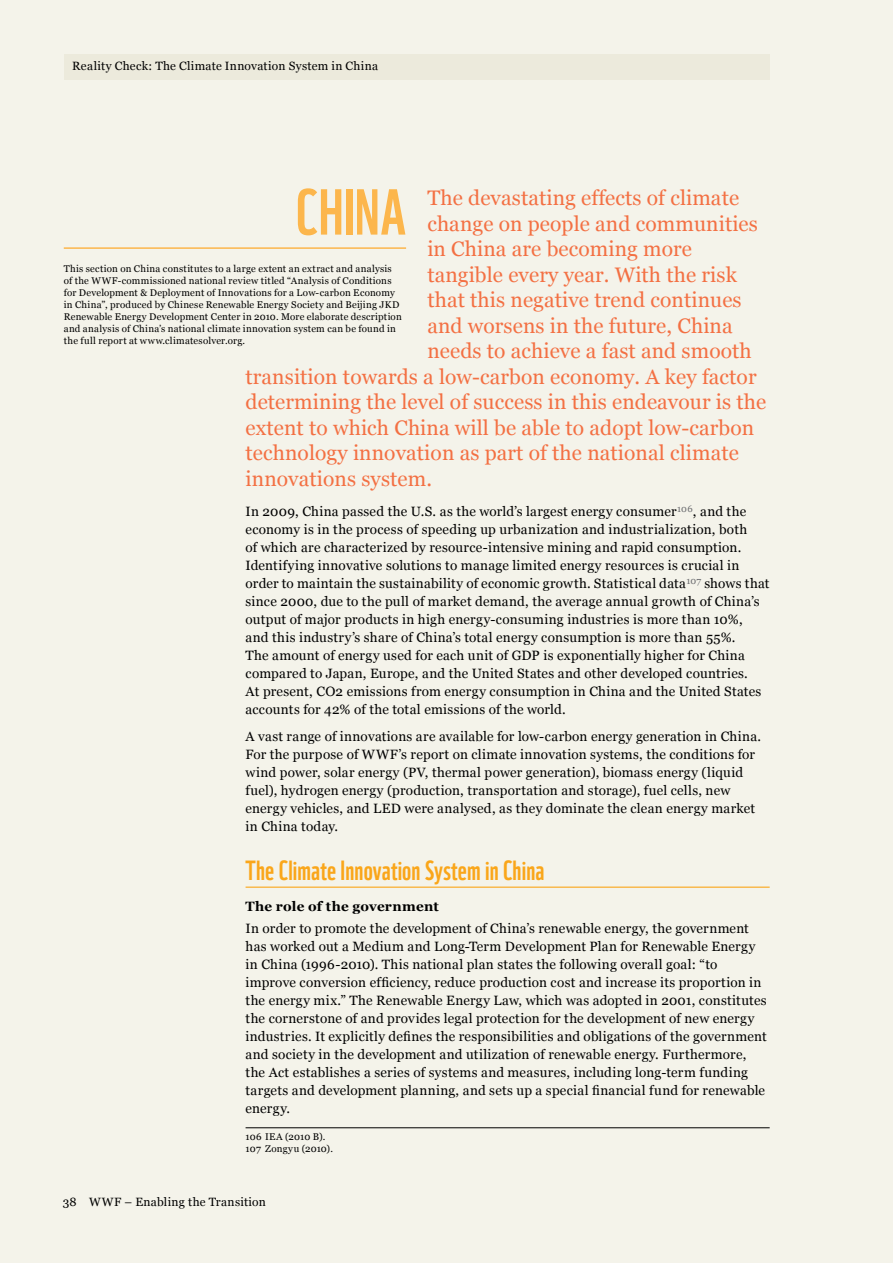
<style>
.page{position:relative;width:893px;height:1263px;background:#f4f3ea}
.page>*{position:absolute;margin:0;border:0;box-sizing:border-box;transform-origin:0 0}
.t1{font:63px "WWF";color:#fcb64c}
.t2{font:27px "WWF";letter-spacing:.005em;color:#faa61a}
.t3{font:21px "Georgia";letter-spacing:.005em;color:#f37043}
.t4{font:13.5px/18px "Georgia";letter-spacing:.02em;color:#000}
.t5{font:700 13.5px "Georgia";letter-spacing:.01em;color:#000}
.t6{font:12px "Georgia";letter-spacing:.025em;color:#000}
.t7{font:9.75px/12px "Georgia";letter-spacing:.025em;color:#000}
</style>
<div class="page">
<hr style="left:64px;top:247px;width:342px;height:2px;background:#fcb64c">
<hr style="left:246px;top:886px;width:524px;height:2px;background:#faa61a">
<hr style="left:246px;top:1127px;width:524px;height:1px;background:#000">
<div style="left:64px;top:54px;width:706px;height:26px;background:#eceadc"></div>
<p class="t6" style="left:72px;top:59px;width:307px">Reality Check: The Climate Innovation System in China</p>
<h1 class="t1" style="left:296px;top:163px;width:112px">China</h1>
<p class="t7" style="left:64px;top:263px;width:339px">This section on China constitutes to a large extent an extract and analysis of the WWF-commissioned national review titled “Analysis of Conditions for Development &amp; Deployment of Innovations for a Low-carbon Economy in China”, produced by Chinese Renewable Energy Society and Beijing JKD Renewable Energy Development Center in 2010. More elaborate description and analysis of China’s national climate innovation system can be found in the full report at www.climatesolver.org.</p>
<h3 class="t3" style="left:427px;top:185px;width:313px">The devastating effects of climate</h3>
<h3 class="t3" style="left:427px;top:211px;width:332px">change on people and communities</h3>
<h3 class="t3" style="left:427px;top:236px;width:266px">in China are becoming more</h3>
<h3 class="t3" style="left:427px;top:262px;width:311px">tangible every year. With the risk</h3>
<h3 class="t3" style="left:427px;top:287px;width:316px">that this negative trend continues</h3>
<h3 class="t3" style="left:427px;top:313px;width:307px">and worsens in the future, China</h3>
<h3 class="t3" style="left:427px;top:338px;width:326px">needs to achieve a fast and smooth</h3>
<h3 class="t3" style="left:246px;top:364px;width:513px">transition towards a low-carbon economy. A key factor</h3>
<h3 class="t3" style="left:246px;top:389px;width:522px">determining the level of success in this endeavour is the</h3>
<h3 class="t3" style="left:246px;top:415px;width:510px">extent to which China will be able to adopt low-carbon</h3>
<h3 class="t3" style="left:246px;top:440px;width:495px">technology innovation as part of the national climate</h3>
<h3 class="t3" style="left:246px;top:466px;width:188px">innovations system.</h3>
<p class="t4" style="left:246px;top:503px;width:526px">In 2009, China passed the U.S. as the world’s largest energy consumer<sup>106</sup>, and the economy is in the process of speeding up urbanization and industrialization, both<br>of which are characterized by resource-intensive mining and rapid consumption.<br>Identifying innovative solutions to manage limited energy resources is crucial in order to maintain the sustainability of economic growth. Statistical data<sup>107</sup> shows that since 2000, due to the pull of market demand, the average annual growth of China’s output of major products in high energy-consuming industries is more than 10%,<br>and this industry’s share of China’s total energy consumption is more than 55%.<br>The amount of energy used for each unit of GDP is exponentially higher for China compared to Japan, Europe, and the United States and other developed countries.<br>At present, CO2 emissions from energy consumption in China and the United States accounts for 42% of the total emissions of the world.</p>
<p class="t4" style="left:246px;top:728px;width:517px">A vast range of innovations are available for low-carbon energy generation in China.<br>For the purpose of WWF’s report on climate innovation systems, the conditions for wind power, solar energy (PV, thermal power generation), biomass energy (liquid fuel), hydrogen energy (production, transportation and storage), fuel cells, new energy vehicles, and LED were analysed, as they dominate the clean energy market in China today.</p>
<h2 class="t2" style="left:246px;top:849px;width:300px">The Climate Innovation System in China</h2>
<p class="t5" style="left:246px;top:898px;width:195px">The role of the government</p>
<p class="t4" style="left:246px;top:920px;width:523px">In order to promote the development of China’s renewable energy, the government has worked out a Medium and Long-Term Development Plan for Renewable Energy in China (1996-2010). This national plan states the following overall goal: “to improve conversion efficiency, reduce production cost and increase its proportion in the energy mix.” The Renewable Energy Law, which was adopted in 2001, constitutes the cornerstone of and provides legal protection for the development of new energy industries. It explicitly defines the responsibilities and obligations of the government and society in the development and utilization of renewable energy. Furthermore, the Act establishes a series of systems and measures, including long-term funding targets and development planning, and sets up a special financial fund for renewable energy.</p>
<p class="t7" style="left:246px;top:1130px;width:89px">106 IEA (2010 B).<br>107 Zongyu (2010).</p>
<p class="t6" style="left:63px;top:1194px;width:205px">38 WWF – Enabling the Transition</p>
</div>
